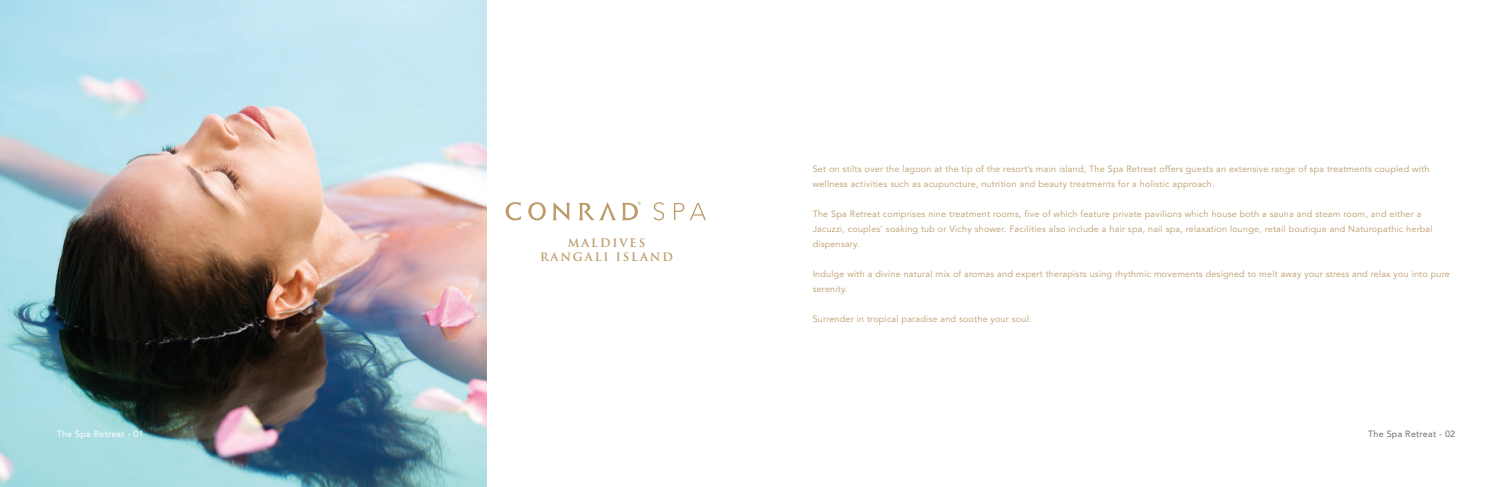
<style>
.page{position:relative;width:1512px;height:487px;background:#fff}
.page>*{position:absolute;margin:0;border:0;box-sizing:border-box;transform-origin:0 0}
.t1{font:700 11.3px/13.6px "Trajan Pro";letter-spacing:.17em;color:#bc9b69;text-align:center}
.t2{font:9px/15px "Avenir";letter-spacing:.025em;color:#bc9b69}
.t3{font:9px "Avenir";letter-spacing:.025em;color:#6d6f71}
.t4{font:9px "Avenir";letter-spacing:.025em;color:#fff}
</style>
<div class="page">
<img style="left:0;top:0;width:486px;height:486px">
<svg style="left:506px;top:202px;width:15px;height:18px"></svg>
<svg style="left:528px;top:202px;width:18px;height:18px"></svg>
<svg style="left:553px;top:202px;width:17px;height:18px"></svg>
<svg style="left:653px;top:202px;width:11px;height:18px"></svg>
<svg style="left:674px;top:203px;width:10px;height:17px"></svg>
<svg style="left:690px;top:203px;width:16px;height:17px"></svg>
<svg style="left:579px;top:201px;width:62px;height:19px"></svg>
<p class="t4" style="left:57px;top:428px;width:89px">The Spa Retreat - 01</p>
<p class="t1" style="left:540px;top:236px;width:134px">MALDIVES<br>RANGALI ISLAND</p>
<p class="t2" style="left:813px;top:161px;width:618px">Set on stilts over the lagoon at the tip of the resort’s main island, The Spa Retreat offers guests an extensive range of spa treatments coupled with wellness activities such as acupuncture, nutrition and beauty treatments for a holistic approach.</p>
<p class="t2" style="left:813px;top:206px;width:621px">The Spa Retreat comprises nine treatment rooms, five of which feature private pavilions which house both a sauna and steam room, and either a<br>Jacuzzi, couples’ soaking tub or Vichy shower. Facilities also include a hair spa, nail spa, relaxation lounge, retail boutique and Naturopathic herbal dispensary.</p>
<p class="t2" style="left:813px;top:266px;width:639px">Indulge with a divine natural mix of aromas and expert therapists using rhythmic movements designed to melt away your stress and relax you into pure serenity.</p>
<p class="t2" style="left:813px;top:311px;width:220px">Surrender in tropical paradise and soothe your soul.</p>
<p class="t3" style="left:1368px;top:428px;width:89px">The Spa Retreat - 02</p>
</div>
